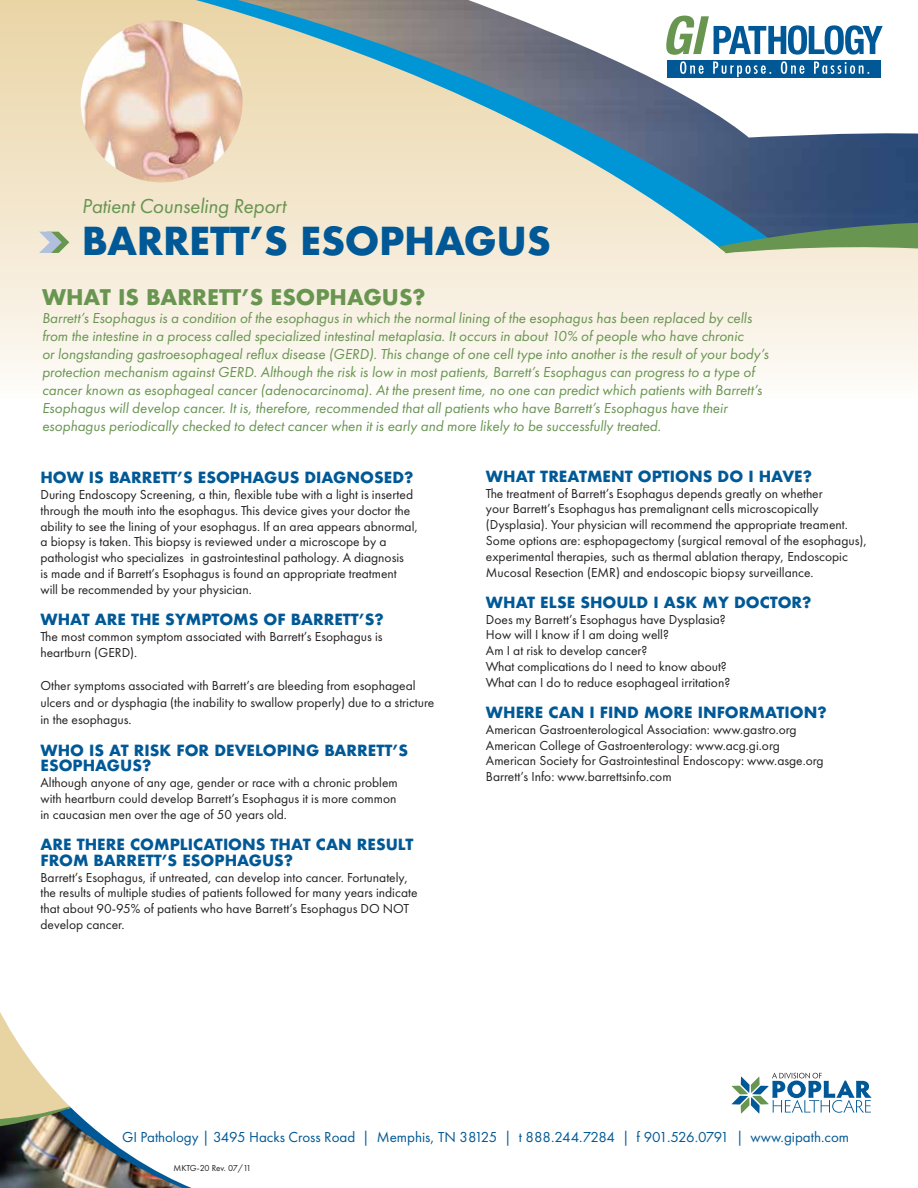
<style>
.page{position:relative;width:918px;height:1188px;background:#fff}
.page>*{position:absolute;margin:0;border:0;box-sizing:border-box;transform-origin:0 0}
.t1{font:700 37.5px "Futura";letter-spacing:-.01em;color:#005996}
.t2{font:700 21px "Futura";color:#689550}
.t3{font:italic 21px "Futura PT";letter-spacing:-.01em;color:#689550}
.t4{font:italic 15px/18px "Futura PT";color:#689550}
.t5{font:700 15px/15.8px "Futura";color:#005996}
.t6{font:15px "Futura PT";color:#005996}
.t7{font:13.5px/15.8px "Futura PT";color:#231f20}
.t8{font:9px "Futura PT";letter-spacing:-.02em;color:#231f20}
</style>
<div class="page">
<div style="left:0;top:0;width:918px;height:404px;background:linear-gradient(to bottom,#e9d3a3,#fdfbf8)"></div>
<img style="left:769px;top:138px;width:149px;height:81px">
<svg style="left:769px;top:0;width:149px;height:138px"></svg>
<svg style="left:150px;top:0;width:619px;height:248px;background:#bcc2bb"></svg>
<svg style="left:718px;top:219px;width:200px;height:37px;background:#6b9684"></svg>
<svg style="left:0;top:1012px;width:192px;height:176px"></svg>
<img style="left:81px;top:20px;width:162px;height:162px;border-radius:81px">
<svg style="left:39px;top:232px;width:30px;height:21px"></svg>
<div style="left:667px;top:60px;width:214px;height:18px;background:#005996"></div>
<svg style="left:665px;top:16px;width:218px;height:39px"></svg>
<svg style="left:680px;top:61px;width:24px;height:13px"></svg>
<svg style="left:713px;top:62px;width:58px;height:15px"></svg>
<svg style="left:781px;top:61px;width:23px;height:13px"></svg>
<svg style="left:814px;top:62px;width:55px;height:12px"></svg>
<svg style="left:732px;top:1073px;width:140px;height:41px"></svg>
<h2 class="t3" style="left:82px;top:194px;width:205px">Patient Counseling Report</h2>
<h1 class="t1" style="left:82px;top:214px;width:471px">BARRETT’S ESOPHAGUS</h1>
<h2 class="t2" style="left:42px;top:281px;width:385px">WHAT IS BARRETT’S ESOPHAGUS?</h2>
<p class="t4" style="left:42px;top:308px;width:728px">Barrett’s Esophagus is a condition of the esophagus in which the normal lining of the esophagus has been replaced by cells from the intestine in a process called specialized intestinal metaplasia. It occurs in about 10% of people who have chronic<br>or longstanding gastroesophageal reflux disease (GERD). This change of one cell type into another is the result of your body’s protection mechanism against GERD. Although the risk is low in most patients, Barrett’s Esophagus can progress to a type of cancer known as esophageal cancer (adenocarcinoma). At the present time, no one can predict which patients with Barrett’s Esophagus will develop cancer. It is, therefore, recommended that all patients who have Barrett’s Esophagus have their esophagus periodically checked to detect cancer when it is early and more likely to be successfully treated.</p>
<p class="t5" style="left:40px;top:470px;width:374px">HOW IS BARRETT’S ESOPHAGUS DIAGNOSED?</p>
<p class="t7" style="left:40px;top:487px;width:379px">During Endoscopy Screening, a thin, flexible tube with a light is inserted through the mouth into the esophagus. This device gives your doctor the ability to see the lining of your esophagus. If an area appears abnormal, a biopsy is taken. This biopsy is reviewed under a microscope by a pathologist who specializes in gastrointestinal pathology. A diagnosis<br>is made and if Barrett’s Esophagus is found an appropriate treatment<br>will be recommended by your physician.</p>
<p class="t5" style="left:40px;top:612px;width:345px">WHAT ARE THE SYMPTOMS OF BARRETT’S?</p>
<p class="t7" style="left:40px;top:629px;width:344px">The most common symptom associated with Barrett’s Esophagus is heartburn (GERD).</p>
<p class="t7" style="left:40px;top:677px;width:395px;line-height:17.2px">Other symptoms associated with Barrett’s are bleeding from esophageal ulcers and or dysphagia (the inability to swallow properly) due to a stricture in the esophagus.</p>
<p class="t5" style="left:40px;top:742px;width:369px">WHO IS AT RISK FOR DEVELOPING BARRETT’S<br>ESOPHAGUS?</p>
<p class="t7" style="left:40px;top:775px;width:359px;text-align:justify">Although anyone of any age, gender or race with a chronic problem with heartburn could develop Barrett’s Esophagus it is more common in caucasian men over the age of 50 years old.</p>
<p class="t5" style="left:40px;top:837px;width:374px">ARE THERE COMPLICATIONS THAT CAN RESULT<br>FROM BARRETT’S ESOPHAGUS?</p>
<p class="t7" style="left:40px;top:869px;width:378px">Barrett’s Esophagus, if untreated, can develop into cancer. Fortunately, the results of multiple studies of patients followed for many years indicate that about 90-95% of patients who have Barrett’s Esophagus DO NOT develop cancer.</p>
<p class="t5" style="left:486px;top:468px;width:328px">WHAT TREATMENT OPTIONS DO I HAVE?</p>
<p class="t7" style="left:486px;top:485px;width:383px">The treatment of Barrett’s Esophagus depends greatly on whether<br>your Barrett’s Esophagus has premalignant cells microscopically (Dysplasia). Your physician will recommend the appropriate treament.<br>Some options are: esphopagectomy (surgical removal of the esophagus), experimental therapies, such as thermal ablation therapy, Endoscopic Mucosal Resection (EMR) and endoscopic biopsy surveillance.</p>
<p class="t5" style="left:486px;top:594px;width:327px">WHAT ELSE SHOULD I ASK MY DOCTOR?</p>
<p class="t7" style="left:486px;top:611px;width:246px">Does my Barrett’s Esophagus have Dysplasia?<br>How will I know if I am doing well?<br>Am I at risk to develop cancer?<br>What complications do I need to know about?<br>What can I do to reduce esophageal irritation?</p>
<p class="t5" style="left:486px;top:705px;width:342px">WHERE CAN I FIND MORE INFORMATION?</p>
<p class="t7" style="left:486px;top:722px;width:339px">American Gastroenterological Association: www.gastro.org American College of Gastroenterology: www.acg.gi.org American Society for Gastrointestinal Endoscopy: www.asge.org Barrett’s Info: www.barrettsinfo.com</p>
<p class="t6" style="left:122px;top:1128px;width:729px">GI Pathology | 3495 Hacks Cross Road | Memphis, TN 38125 | t 888.244.7284 | f 901.526.0791 | www.gipath.com</p>
<p class="t8" style="left:174px;top:1162px;width:79px">MKTG-20 Rev. 07/11</p>
</div>
